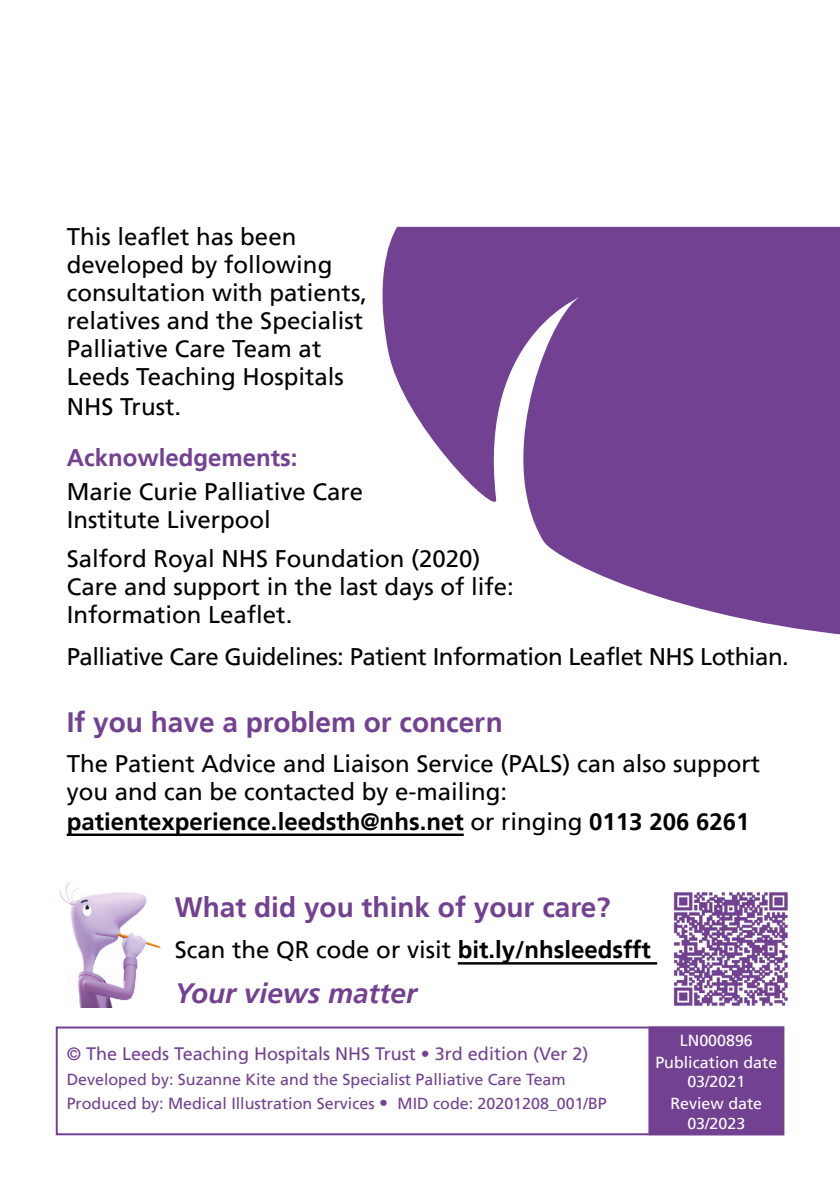
<style>
.page{position:relative;width:840px;height:1191px;background:#fff}
.page>*{position:absolute;margin:0;border:0;box-sizing:border-box;transform-origin:0 0}
.Main_Headings{font:700 28px "Frutiger LT";color:#724191}
.t1{font:italic 700 28px "Frutiger LT";color:#724191}
.Body_Text{font:24px/28.4px "Frutiger LT";color:#000}
.Body_Text-2{font:24px "Frutiger LT";letter-spacing:-.02em;color:#000}
.Sub_Heading{font:700 24px "Frutiger LT";color:#724191}
.t2{font:18px "Frutiger LT";color:#724191}
.t3{font:16px/24.4px "Frutiger LT";color:#724191}
.t4{font:16px/22px "Frutiger LT";color:#fff;text-align:center}
.s1{font-weight:700}
.s2{font-size:18px}
</style>
<div class="page">
<svg style="left:382px;top:227px;width:457px;height:408px;fill:#724191"></svg>
<div style="left:56px;top:1026px;width:727px;height:109px;border:2px solid #724191"></div>
<div style="left:648px;top:1026px;width:135px;height:109px;background:#724191;border:2px solid #724191"></div>
<img style="left:59px;top:882px;width:102px;height:125px">
<hr style="left:457px;top:962px;width:199px;height:2px;background:#000">
<img style="left:673px;top:892px;width:115px;height:114px">
<hr style="left:67px;top:833px;width:396px;height:3px;background:#000">
<p class="Body_Text" style="left:67px;top:222px;width:301px">This leaflet has been developed by following consultation with patients, relatives and the Specialist<br>Palliative Care Team at<br>Leeds Teaching Hospitals<br>NHS Trust.</p>
<p class="Sub_Heading" style="left:67px;top:444px;width:232px">Acknowledgements:</p>
<p class="Body_Text" style="left:67px;top:478px;width:298px">Marie Curie Palliative Care<br>Institute Liverpool</p>
<p class="Body_Text" style="left:67px;top:545px;width:448px">Salford Royal NHS Foundation (2020)<br>Care and support in the last days of life:<br>Information Leaflet.</p>
<p class="Body_Text-2" style="left:67px;top:642px;width:723px">Palliative Care Guidelines: Patient Information Leaflet NHS Lothian.</p>
<p class="Main_Headings" style="left:67px;top:706px;width:437px">If you have a problem or concern</p>
<p class="Body_Text" style="left:67px;top:749px;width:694px;line-height:29px">The Patient Advice and Liaison Service (PALS) can also support you and can be contacted by e-mailing: <span class="s1">patientexperience.leedsth@nhs.net</span> or ringing <span class="s1">0113 206 6261</span></p>
<p class="Main_Headings" style="left:175px;top:891px;width:437px">What did you think of your care?</p>
<p class="Body_Text" style="left:175px;top:936px;width:477px">Scan the QR code or visit <span class="s1">bit.ly/nhsleedsfft</span></p>
<p class="t1" style="left:175px;top:977px;width:243px">Your views matter</p>
<p class="t2" style="left:67px;top:1043px;width:523px">© The Leeds Teaching Hospitals NHS Trust • 3rd edition (Ver 2)</p>
<p class="t3" style="left:67px;top:1067px;width:541px">Developed by: Suzanne Kite and the Specialist Palliative Care Team<br>Produced by: Medical Illustration Services <span class="s2">•</span> MID code: 20201208_001/BP</p>
<p class="t4" style="left:655px;top:1029px;width:123px">LN000896<br>Publication date</p>
<p class="t4" style="left:670px;top:1071px;width:93px">03/2021<br>Review date</p>
<p class="t4" style="left:687px;top:1112px;width:59px">03/2023</p>
</div>
